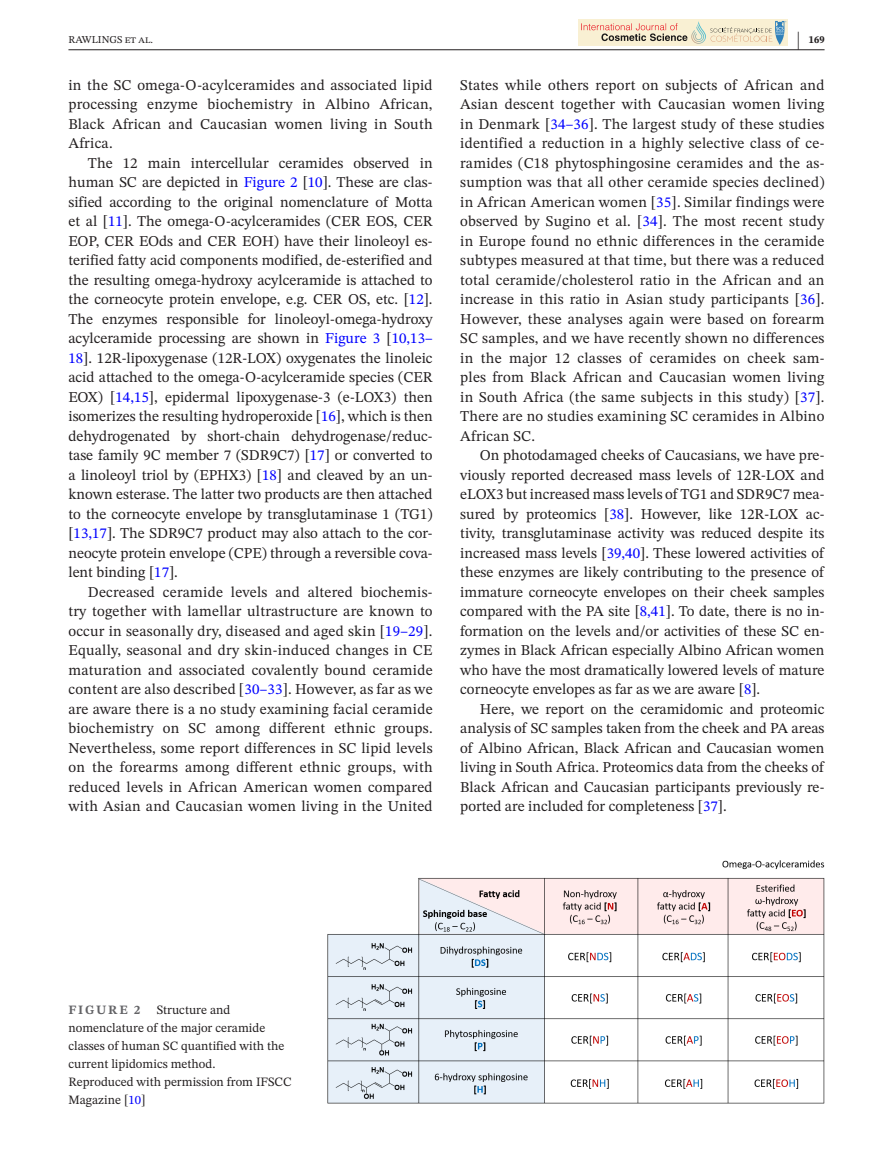
<style>
.page{position:relative;width:893px;height:1174px;background:#fff}
.page>*{position:absolute;margin:0;border:0;box-sizing:border-box;transform-origin:0 0}
.t1{font:700 21px "STIX Two Text";color:#231f20;scale:.42 1}
.t2{font:15px/19.5px "STIX Two Text";color:#231f20;text-align:justify}
.t3{font:12.75px/18px "STIX Two Text";color:#231f20}
.t4{font:700 12.75px "STIX Two Text";letter-spacing:.14em;color:#636366}
.t5{font:10.5px "STIX Two Text";color:#231f20}
.t6{font:700 10.5px "STIX Two Text";color:#231f20}
.s1{color:#00f}
</style>
<div class="page">
<hr style="left:68px;top:49px;width:756px;height:1px;background:#231f20">
<img style="left:578px;top:20px;width:209px;height:25px">
<svg style="left:581px;top:21px;width:191px;height:23px"></svg>
<img style="left:327px;top:860px;width:497px;height:244px">
<h1 class="t1" style="left:797px;top:24px;width:8px">|</h1>
<p class="t5" style="left:68px;top:32px;width:86px">RAWLINGS et al.</p>
<p class="t6" style="left:809px;top:32px;width:17px">169</p>
<p class="t2" style="left:68px;top:75px;width:366px">in the SC omega-O-acylceramides and associated lipid processing enzyme biochemistry in Albino African, Black African and Caucasian women living in South Africa.</p>
<p class="t2" style="left:68px;top:153px;width:366px;text-indent:20px">The 12 main intercellular ceramides observed in human SC are depicted in <span class="s1">Figure 2</span> [<span class="s1">10</span>]. These are clas&shy;sified according to the original nomenclature of Motta et al [<span class="s1">11</span>]. The omega-O-acylceramides (CER EOS, CER EOP, CER EOds and CER EOH) have their linoleoyl es&shy;terified fatty acid components modified, de-esterified and the resulting omega-hydroxy acylceramide is attached to the corneocyte protein envelope, e.g. CER OS, etc. [<span class="s1">12</span>].<br>The enzymes responsible for linoleoyl-omega-hydroxy acylceramide processing are shown in <span class="s1">Figure 3</span> [<span class="s1">10,13– 18</span>]. 12R-lipoxygenase (12R-LOX) oxygenates the linoleic acid attached to the omega-O-acylceramide species (CER EOX) [<span class="s1">14,15</span>], epidermal lipoxygenase-3 (e-LOX3) then isomerizes the resulting hydroperoxide [<span class="s1">16</span>], which is then dehydrogenated by short-chain dehydrogenase/reduc&shy;tase family 9C member 7 (SDR9C7) [<span class="s1">17</span>] or converted to a linoleoyl triol by (EPHX3) [<span class="s1">18</span>] and cleaved by an un&shy;known esterase. The latter two products are then attached to the corneocyte envelope by transglutaminase 1 (TG1) [<span class="s1">13,17</span>]. The SDR9C7 product may also attach to the cor&shy;neocyte protein envelope (CPE) through a reversible cova&shy;lent binding [<span class="s1">17</span>].</p>
<p class="t2" style="left:68px;top:582px;width:366px;text-indent:20px">Decreased ceramide levels and altered biochemis&shy;try together with lamellar ultrastructure are known to occur in seasonally dry, diseased and aged skin [<span class="s1">19–29</span>].<br>Equally, seasonal and dry skin-induced changes in CE maturation and associated covalently bound ceramide content are also described [<span class="s1">30–33</span>]. However, as far as we are aware there is a no study examining facial ceramide biochemistry on SC among different ethnic groups.<br>Nevertheless, some report differences in SC lipid levels on the forearms among different ethnic groups, with reduced levels in African American women compared with Asian and Caucasian women living in the United</p>
<p class="t2" style="left:460px;top:75px;width:366px">States while others report on subjects of African and Asian descent together with Caucasian women living in Denmark [<span class="s1">34–36</span>]. The largest study of these studies identified a reduction in a highly selective class of ce&shy;ramides (C18 phytosphingosine ceramides and the as&shy;sumption was that all other ceramide species declined) in African American women [<span class="s1">35</span>]. Similar findings were observed by Sugino et al. [<span class="s1">34</span>]. The most recent study in Europe found no ethnic differences in the ceramide subtypes measured at that time, but there was a reduced total ceramide/cholesterol ratio in the African and an increase in this ratio in Asian study participants [<span class="s1">36</span>].<br>However, these analyses again were based on forearm SC samples, and we have recently shown no differences in the major 12 classes of ceramides on cheek sam&shy;ples from Black African and Caucasian women living in South Africa (the same subjects in this study) [<span class="s1">37</span>].<br>There are no studies examining SC ceramides in Albino African SC.</p>
<p class="t2" style="left:460px;top:445px;width:366px;text-indent:20px">On photodamaged cheeks of Caucasians, we have pre&shy;viously reported decreased mass levels of 12R-LOX and eLOX3 but increased mass levels of TG1 and SDR9C7 mea&shy;sured by proteomics [<span class="s1">38</span>]. However, like 12R-LOX ac&shy;tivity, transglutaminase activity was reduced despite its increased mass levels [<span class="s1">39,40</span>]. These lowered activities of these enzymes are likely contributing to the presence of immature corneocyte envelopes on their cheek samples compared with the PA site [<span class="s1">8,41</span>]. To date, there is no in&shy;formation on the levels and/or activities of these SC en&shy;zymes in Black African especially Albino African women who have the most dramatically lowered levels of mature corneocyte envelopes as far as we are aware [<span class="s1">8</span>].</p>
<p class="t2" style="left:460px;top:699px;width:366px;text-indent:20px">Here, we report on the ceramidomic and proteomic analysis of SC samples taken from the cheek and PA areas of Albino African, Black African and Caucasian women living in South Africa. Proteomics data from the cheeks of Black African and Caucasian participants previously re&shy;ported are included for completeness [<span class="s1">37</span>].</p>
<p class="t3" style="left:68px;top:1000px;width:225px;text-indent:88px">Structure and nomenclature of the major ceramide classes of human SC quantified with the current lipidomics method.<br>Reproduced with permission from IFSCC<br>Magazine [<span class="s1">10</span>]</p>
<p class="t4" style="left:68px;top:1000px;width:73px">FIGURE 2</p>
</div>
